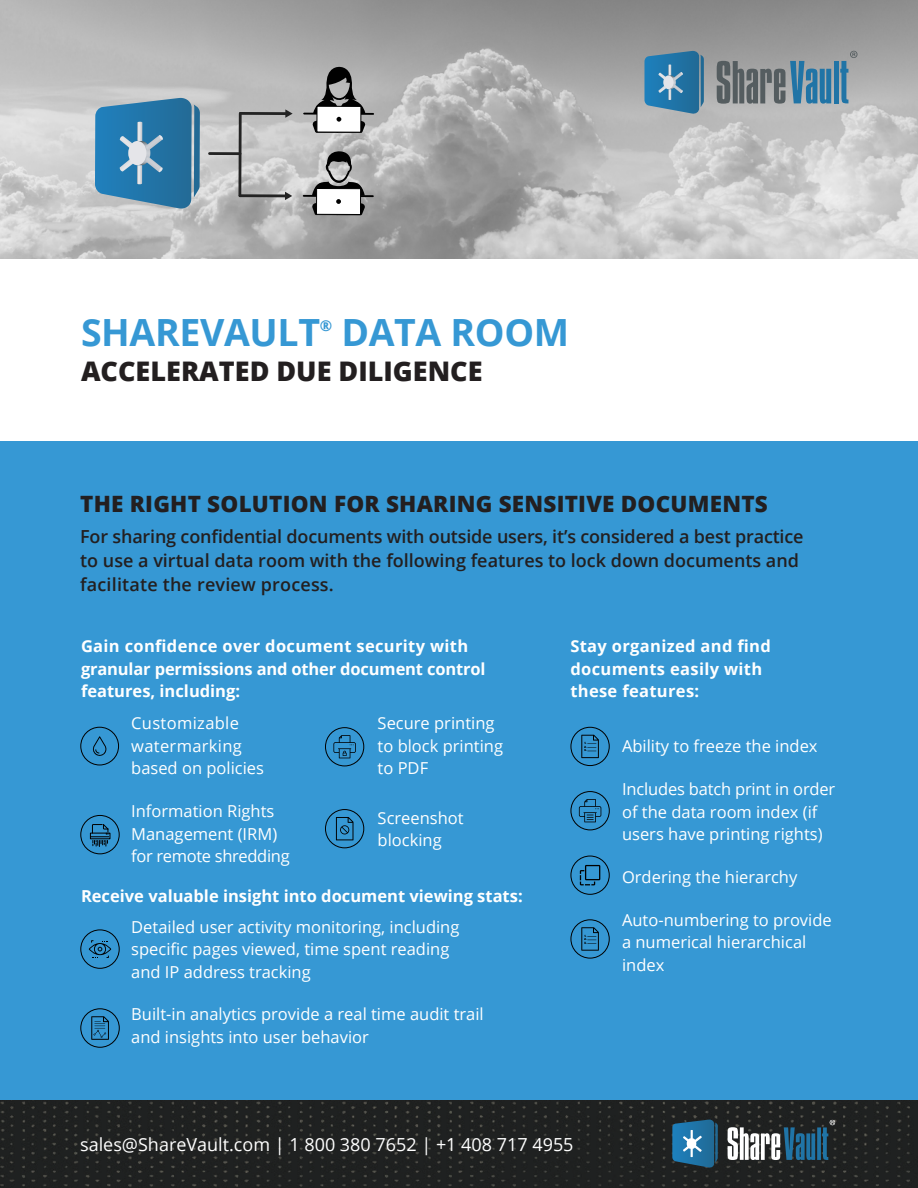
<style>
.page{position:relative;width:918px;height:1188px;background:#fff}
.page>*{position:absolute;margin:0;border:0;box-sizing:border-box;transform-origin:0 0}
.headline{font:700 37.5px "Open Sans";letter-spacing:-.01em;color:#3698d4}
.headline-2{font:800 27px "Open Sans";color:#231f20}
.subtitles{font:800 22.5px "Open Sans";letter-spacing:.01em;color:#231f20}
.subtitles-2{font:600 18px/24px "Open Sans";color:#231f20}
.t1{font:18px "Open Sans";color:#fff}
.body{font:16.5px/22.5px "Open Sans";color:#fff}
.body-2{font:700 16.5px/22.5px "Open Sans";color:#fff}
.body-3{font:700 16.5px/22.5px "Open Sans";letter-spacing:.02em;color:#fff}
.body-4{font:16.5px/22.5px "Open Sans";letter-spacing:.02em;color:#fff}
.headline-3{font:700 15px "Open Sans";color:#3698d4}
.t2{font:900 3px/3.6px "Gotham";color:#000;text-align:justify}
</style>
<div class="page">
<img style="left:0;top:1100px;width:918px;height:88px">
<svg style="left:728px;top:1127px;width:87px;height:33px"></svg>
<svg style="left:817px;top:1127px;width:4px;height:33px"></svg>
<svg style="left:672px;top:1120px;width:46px;height:48px;background:#31729a"></svg>
<svg style="left:822px;top:1120px;width:13px;height:40px"></svg>
<img style="left:0;top:0;width:918px;height:258px">
<hr style="left:210px;top:152px;width:30px;height:3px;background:#232323">
<hr style="left:240px;top:112px;width:47px;height:3px;background:#232323">
<svg style="left:285px;top:109px;width:8px;height:9px"></svg>
<hr style="left:240px;top:194px;width:46px;height:3px;background:#232323">
<svg style="left:285px;top:192px;width:7px;height:8px"></svg>
<svg style="left:238px;top:113px;width:4px;height:83px"></svg>
<svg style="left:95px;top:98px;width:105px;height:112px;background:#4988b0"></svg>
<hr style="left:304px;top:195px;width:69px;height:2px;background:#010101">
<svg style="left:312px;top:151px;width:54px;height:64px"></svg>
<hr style="left:304px;top:113px;width:69px;height:2px;background:#010101">
<svg style="left:312px;top:66px;width:54px;height:67px"></svg>
<svg style="left:717px;top:61px;width:114px;height:43px;background:#6d828e"></svg>
<div style="left:834px;top:61px;width:5px;height:42px;background:#2074a6"></div>
<svg style="left:644px;top:51px;width:60px;height:63px;background:#4283ab"></svg>
<svg style="left:840px;top:51px;width:18px;height:52px"></svg>
<div style="left:0;top:441px;width:918px;height:659px;background:#3698d4"></div>
<div style="left:80px;top:929px;width:40px;height:40px;border:1px solid #000;border-radius:50%"></div>
<svg style="left:89px;top:940px;width:22px;height:18px"></svg>
<div style="left:80px;top:1008px;width:40px;height:40px;border:1px solid #000;border-radius:50%"></div>
<svg style="left:91px;top:1016px;width:18px;height:24px"></svg>
<svg style="left:92px;top:736px;width:15px;height:20px"></svg>
<div style="left:80px;top:727px;width:39px;height:38px;border:1px solid #000;border-radius:50%"></div>
<div style="left:90px;top:833px;width:20px;height:6px;border:1px solid #000"></div>
<svg style="left:90px;top:824px;width:19px;height:23px"></svg>
<div style="left:80px;top:815px;width:40px;height:39px;border:1px solid #000;border-radius:50%"></div>
<div style="left:325px;top:809px;width:39px;height:39px;border:1px solid #000;border-radius:50%"></div>
<svg style="left:336px;top:817px;width:17px;height:23px"></svg>
<div style="left:325px;top:727px;width:39px;height:39px;border:1px solid #000;border-radius:50%"></div>
<svg style="left:333px;top:735px;width:23px;height:23px"></svg>
<div style="left:571px;top:791px;width:39px;height:39px;border:1px solid #000;border-radius:50%"></div>
<svg style="left:579px;top:799px;width:22px;height:23px"></svg>
<div style="left:571px;top:727px;width:39px;height:39px;border:1px solid #000;border-radius:50%"></div>
<svg style="left:581px;top:735px;width:18px;height:23px"></svg>
<div style="left:571px;top:919px;width:39px;height:40px;border:1px solid #000;border-radius:50%"></div>
<svg style="left:581px;top:927px;width:18px;height:24px"></svg>
<div style="left:571px;top:856px;width:39px;height:39px;border:1px solid #000;border-radius:50%"></div>
<svg style="left:580px;top:865px;width:20px;height:20px"></svg>
<p class="headline" style="left:81px;top:306px;width:241px">SHAREVAULT</p>
<p class="headline-3" style="left:320px;top:315px;width:14px">®</p>
<p class="headline" style="left:341px;top:306px;width:229px">DATA ROOM</p>
<p class="headline-2" style="left:81px;top:351px;width:403px">ACCELERATED DUE DILIGENCE</p>
<p class="subtitles" style="left:80px;top:487px;width:689px">THE RIGHT SOLUTION FOR SHARING SENSITIVE DOCUMENTS</p>
<p class="subtitles-2" style="left:80px;top:524px;width:725px">For sharing confidential documents with outside users, it’s considered a best practice to use a virtual data room with the following features to lock down documents and facilitate the review process.</p>
<p class="body-2" style="left:81px;top:635px;width:406px">Gain confidence over document security with granular permissions and other document control features, including:</p>
<p class="body-4" style="left:131px;top:712px;width:134px">Customizable watermarking based on policies</p>
<p class="body" style="left:131px;top:800px;width:160px">Information Rights<br>Management (IRM) for remote shredding</p>
<p class="body" style="left:378px;top:712px;width:127px">Secure printing to block printing to PDF</p>
<p class="body" style="left:378px;top:806px;width:88px">Screenshot blocking</p>
<p class="body-2" style="left:81px;top:884px;width:443px">Receive valuable insight into document viewing stats:</p>
<p class="body" style="left:131px;top:915px;width:330px">Detailed user activity monitoring, including specific pages viewed, time spent reading and IP address tracking</p>
<p class="body" style="left:131px;top:1003px;width:354px">Built-in analytics provide a real time audit trail and insights into user behavior</p>
<p class="body-3" style="left:570px;top:635px;width:202px">Stay organized and find documents easily with these features:</p>
<p class="t2" style="left:584px;top:741px;width:4px">1.<br>2.<br>3.</p>
<p class="t2" style="left:584px;top:934px;width:4px">1.<br>2.<br>3.</p>
<p class="body" style="left:622px;top:735px;width:197px">Ability to freeze the index</p>
<p class="body" style="left:622px;top:777px;width:215px">Includes batch print in order of the data room index (if users have printing rights)</p>
<p class="body" style="left:622px;top:865px;width:177px">Ordering the hierarchy</p>
<p class="body" style="left:622px;top:908px;width:211px">Auto-numbering to provide a numerical hierarchical index</p>
<p class="t1" style="left:80px;top:1132px;width:495px">sales@ShareVault.com | 1 800 380 7652 | +1 408 717 4955</p>
</div>
